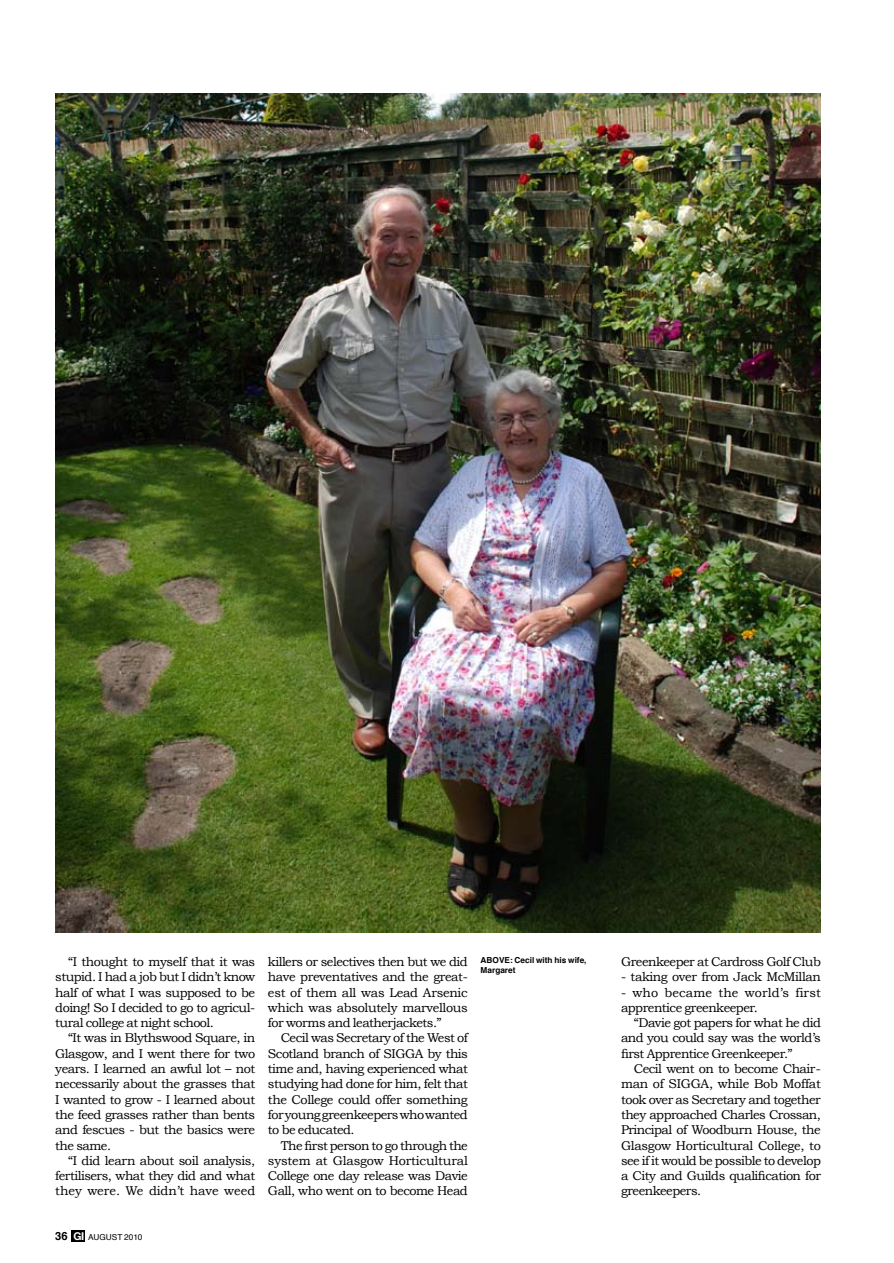
<style>
.page{position:relative;width:894px;height:1263px;background:#fff}
.page>*{position:absolute;margin:0;border:0;box-sizing:border-box;transform-origin:0 0}
.t1{font:12.75px/15.3px "Bookman Old Style";letter-spacing:-.04em;color:#000;text-align:justify}
.t2{font:700 8.25px/9.8px "Helvetica";color:#000}
.t3{font:8.25px "Helvetica";color:#000}
.s1{font-weight:700;font-size:11.25px}
.s2{font-family:"Helvetica Neue";font-weight:700;font-size:10.8px;color:#fff}
</style>
<div class="page">
<img style="left:55px;top:94px;width:766px;height:838px">
<div style="left:71px;top:1230px;width:14px;height:11px;background:#000"></div>
<p class="t1" style="left:55px;top:954px;width:201px;text-indent:13px">“I thought to myself that it was stupid. I had a job but I didn’t know half of what I was supposed to be doing! So I decided to go to agricul&shy;tural college at night school.</p>
<p class="t1" style="left:55px;top:1030px;width:201px;text-indent:13px">“It was in Blythswood Square, in Glasgow, and I went there for two years. I learned an awful lot – not necessarily about the grasses that I wanted to grow - I learned about the feed grasses rather than bents and fescues - but the basics were the same.</p>
<p class="t1" style="left:55px;top:1153px;width:201px;text-indent:13px">“I did learn about soil analysis, fertilisers, what they did and what they were. We didn’t have weed</p>
<p class="t1" style="left:268px;top:954px;width:201px">killers or selectives then but we did have preventatives and the great&shy;est of them all was Lead Arsenic which was absolutely marvellous for worms and leatherjackets.”</p>
<p class="t1" style="left:268px;top:1030px;width:201px;text-indent:13px">Cecil was Secretary of the West of Scotland branch of SIGGA by this time and, having experienced what studying had done for him, felt that the College could offer something for young greenkeepers who wanted to be educated.</p>
<p class="t1" style="left:268px;top:1137px;width:201px;text-indent:13px">The first person to go through the system at Glasgow Horticultural College one day release was Davie Gall, who went on to become Head</p>
<p class="t2" style="left:480px;top:955px;width:107px">ABOVE: Cecil with his wife,<br>Margaret</p>
<p class="t3" style="left:55px;top:1231px;width:89px"><span class="s1">36</span> <span class="s2">GI</span> AUGUST 2010</p>
<p class="t1" style="left:621px;top:954px;width:201px">Greenkeeper at Cardross Golf Club</p>
<p class="t1" style="left:621px;top:969px;width:201px">- taking over from Jack McMillan</p>
<p class="t1" style="left:621px;top:984px;width:201px">- who became the world’s first apprentice greenkeeper.</p>
<p class="t1" style="left:621px;top:1015px;width:201px;text-indent:13px">“Davie got papers for what he did and you could say was the world’s first Apprentice Greenkeeper.”</p>
<p class="t1" style="left:621px;top:1061px;width:201px;text-indent:13px">Cecil went on to become Chair&shy;man of SIGGA, while Bob Moffat took over as Secretary and together they approached Charles Crossan, Principal of Woodburn House, the Glasgow Horticultural College, to see if it would be possible to develop a City and Guilds qualification for greenkeepers.</p>
</div>
